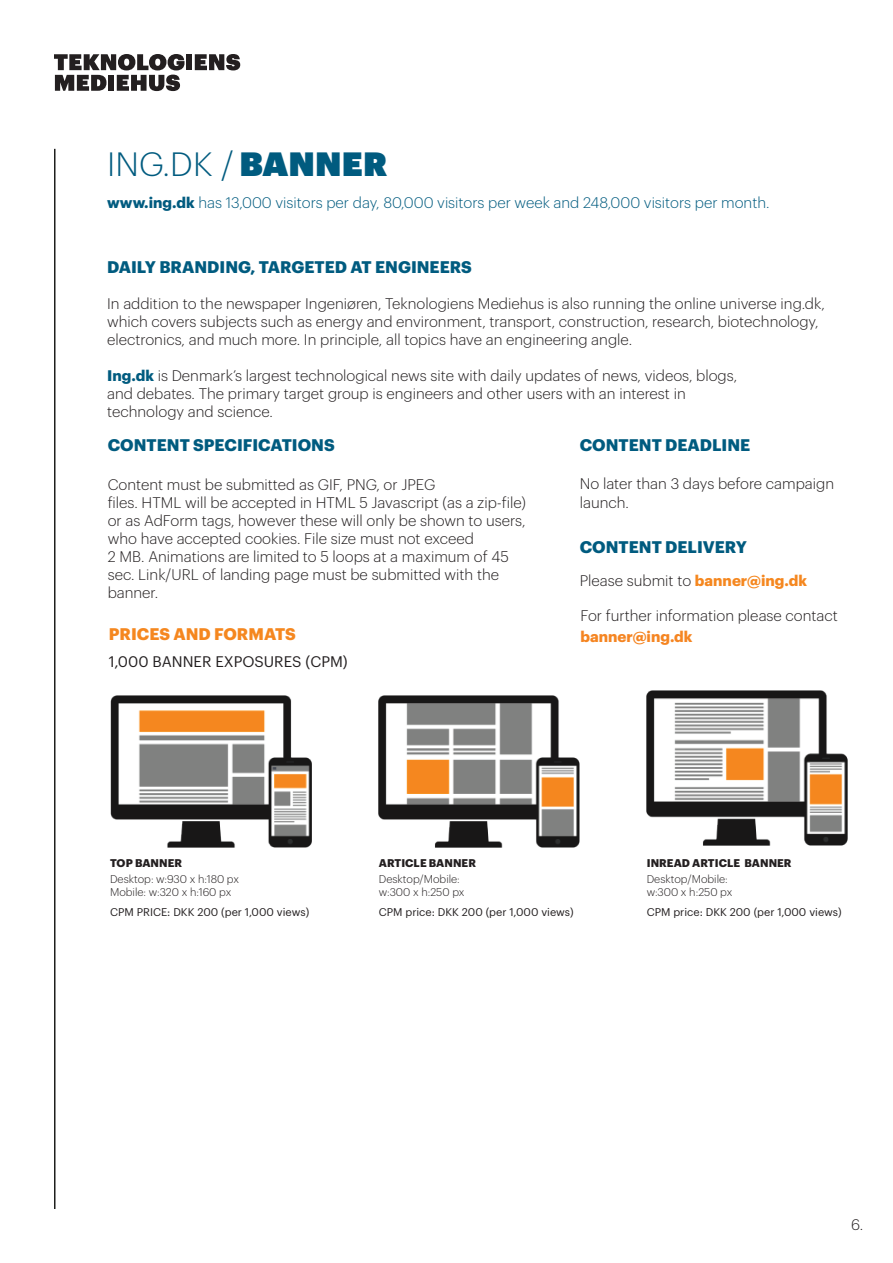
<style>
.page{position:relative;width:893px;height:1263px;background:#fff}
.page>*{position:absolute;margin:0;border:0;box-sizing:border-box;transform-origin:0 0}
.t1{font:300 33px "Graphik";color:#005b7f}
.t2{font:700 16.5px "Graphik";color:#005b7f}
.t3{font:700 16.5px "Graphik";color:#f5871f}
.t4{font:300 15px/18px "Graphik";color:#231f20}
.t5{font:300 15px "Graphik";color:#005b7f}
.t6{font:15px "Graphik";color:#231f20}
.t7{font:700 15px "Graphik";color:#f58522}
.t8{font:300 10.95px/13.2px "Graphik";color:#231f20}
.t9{font:10.95px "Graphik";color:#231f20}
.t10{font:700 10.95px "Graphik";letter-spacing:.005em;color:#231f20}
.s1{font-family:"Graphik Super";font-weight:400}
.s2{font-weight:700}
.s3{font-weight:700;color:#005b7f}
.s4{font-weight:700;color:#f5871f}
</style>
<div class="page">
<div style="left:186px;top:54px;width:6px;height:16px;background:#231f20"></div>
<svg style="left:195px;top:54px;width:45px;height:16px"></svg>
<svg style="left:54px;top:54px;width:130px;height:37px"></svg>
<hr style="left:54px;top:149px;width:2px;height:1060px;background:#1e1f1d">
<img style="left:111px;top:695px;width:201px;height:152px">
<img style="left:379px;top:695px;width:201px;height:152px">
<img style="left:647px;top:690px;width:200px;height:156px">
<h1 class="t1" style="left:107px;top:140px;width:281px">ING.DK / <span class="s1">BANNER</span></h1>
<p class="t5" style="left:107px;top:192px;width:664px"><span class="s2">www.ing.dk</span> has 13,000 visitors per day, 80,000 visitors per week and 248,000 visitors per month.</p>
<p class="t2" style="left:107px;top:255px;width:366px">DAILY BRANDING, TARGETED AT ENGINEERS</p>
<p class="t4" style="left:107px;top:294px;width:719px">In addition to the newspaper Ingeniøren, Teknologiens Mediehus is also running the online universe ing.dk, which covers subjects such as energy and environment, transport, construction, research, biotechnology, electronics, and much more. In principle, all topics have an engineering angle.</p>
<p class="t4" style="left:107px;top:366px;width:631px"><span class="s3">Ing.dk</span> is Denmark’s largest technological news site with daily updates of news, videos, blogs, and debates. The primary target group is engineers and other users with an interest in technology and science.</p>
<p class="t2" style="left:108px;top:432px;width:228px">CONTENT SPECIFICATIONS</p>
<p class="t4" style="left:108px;top:475px;width:420px">Content must be submitted as GIF, PNG, or JPEG<br>files. HTML will be accepted in HTML 5 Javascript (as a zip-file) or as AdForm tags, however these will only be shown to users, who have accepted cookies. File size must not exceed<br>2 MB. Animations are limited to 5 loops at a maximum of 45 sec. Link/URL of landing page must be submitted with the banner.</p>
<p class="t3" style="left:109px;top:621px;width:189px">PRICES AND FORMATS</p>
<p class="t6" style="left:109px;top:651px;width:240px">1,000 BANNER EXPOSURES (CPM)</p>
<p class="t2" style="left:580px;top:432px;width:172px">CONTENT DEADLINE</p>
<p class="t4" style="left:580px;top:472px;width:256px;line-height:19.8px">No later than 3 days before campaign launch.</p>
<p class="t2" style="left:580px;top:534px;width:169px">CONTENT DELIVERY</p>
<p class="t4" style="left:580px;top:570px;width:229px">Please submit to <span class="s4">banner@ing.dk</span></p>
<p class="t4" style="left:580px;top:605px;width:259px">For further information please contact</p>
<p class="t7" style="left:580px;top:625px;width:114px">banner@ing.dk</p>
<p class="t10" style="left:110px;top:854px;width:74px">TOP BANNER</p>
<p class="t8" style="left:110px;top:871px;width:131px">Desktop: w:930 x h:180 px<br>Mobile: w:320 x h:160 px</p>
<p class="t9" style="left:110px;top:903px;width:201px">CPM PRICE: DKK 200 (per 1,000 views)</p>
<p class="t10" style="left:379px;top:854px;width:99px">ARTICLE BANNER</p>
<p class="t8" style="left:379px;top:871px;width:87px">Desktop/Mobile: w:300 x h:250 px</p>
<p class="t9" style="left:379px;top:903px;width:196px">CPM price: DKK 200 (per 1,000 views)</p>
<p class="t10" style="left:647px;top:854px;width:146px">INREAD ARTICLE BANNER</p>
<p class="t8" style="left:647px;top:871px;width:87px">Desktop/Mobile: w:300 x h:250 px</p>
<p class="t9" style="left:647px;top:903px;width:196px">CPM price: DKK 200 (per 1,000 views)</p>
<p class="t4" style="left:851px;top:1215px;width:14px">6.</p>
</div>
